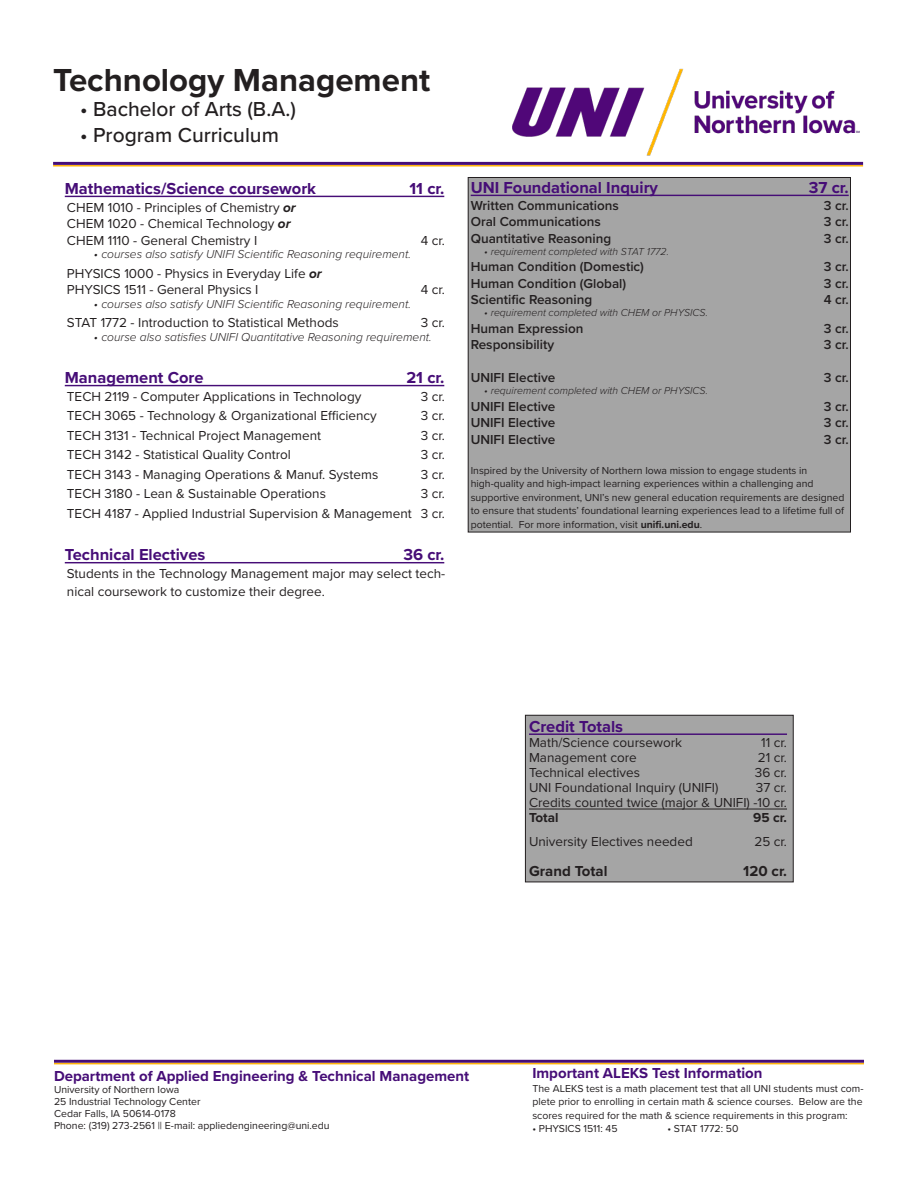
<style>
.page{position:relative;width:918px;height:1188px;background:#fff}
.page>*{position:absolute;margin:0;border:0;box-sizing:border-box;transform-origin:0 0}
.t1{font:700 33px "Proxima Nova";color:#231f20}
.t2{font:500 21px "Proxima Nova";color:#231f20}
.t3{font:700 16.5px "Proxima Nova";color:#460d77}
.t4{font:700 15px "Proxima Nova";color:#460d77}
.t5{font:700 15px "Proxima Nova";color:#231f20}
.t6{font:13.5px/18px "Proxima Nova";color:#231f20}
.t7{font:600 13.5px "Proxima Nova";color:#231f20}
.t8{font:700 13.5px "Proxima Nova";color:#231f20}
.t9{font:italic 300 12px "Proxima Nova";color:#231f20}
.t10{font:10.5px/13.5px "Proxima Nova";color:#231f20}
.t11{font:italic 300 10.5px "Proxima Nova";color:#231f20}
.s1{font-weight:700;font-style:italic}
.s2{font-weight:700}
</style>
<div class="page">
<hr style="left:53px;top:162px;width:810px;height:3px;background:#460d77">
<hr style="left:53px;top:165px;width:810px;height:2px;background:#ffb30a">
<hr style="left:65px;top:196px;width:379px;height:1px;background:#460d77">
<hr style="left:65px;top:385px;width:379px;height:1px;background:#460d77">
<hr style="left:65px;top:562px;width:379px;height:1px;background:#460d77">
<hr style="left:54px;top:1060px;width:810px;height:3px;background:#460d77">
<hr style="left:54px;top:1063px;width:810px;height:1px;background:#ffb30a">
<div style="left:468px;top:177px;width:382px;height:355px;background:#a5a5a5"></div>
<hr style="left:471px;top:195px;width:378px;height:1px;background:#460d77">
<div style="left:468px;top:177px;width:383px;height:355px;border:1px solid #231f20"></div>
<div style="left:525px;top:715px;width:268px;height:167px;background:#a5a5a5"></div>
<hr style="left:529px;top:733px;width:258px;height:2px;background:#460d77">
<hr style="left:529px;top:809px;width:258px;height:1px;background:#231f20">
<div style="left:525px;top:715px;width:269px;height:167px;border:1px solid #231f20"></div>
<img style="left:512px;top:68px;width:348px;height:88px">
<p class="t1" style="left:53px;top:55px;width:379px">Technology Management</p>
<p class="t2" style="left:80px;top:94px;width:217px">• Bachelor of Arts (B.A.)</p>
<p class="t2" style="left:80px;top:119px;width:200px">• Program Curriculum</p>
<p class="t3" style="left:65px;top:176px;width:253px">Mathematics/Science coursework</p>
<p class="t3" style="left:410px;top:176px;width:36px">11 cr.</p>
<p class="t6" style="left:67px;top:197px;width:230px">CHEM 1010 - Principles of Chemistry <span class="s1">or</span></p>
<p class="t6" style="left:67px;top:214px;width:225px">CHEM 1020 - Chemical Technology <span class="s1">or</span></p>
<p class="t6" style="left:67px;top:230px;width:192px">CHEM 1110 - General Chemistry I</p>
<p class="t6" style="left:421px;top:230px;width:26px">4 cr.</p>
<p class="t9" style="left:94px;top:245px;width:319px">• courses also satisfy UNIFI Scientific Reasoning requirement.</p>
<p class="t6" style="left:67px;top:263px;width:256px">PHYSICS 1000 - Physics in Everyday Life <span class="s1">or</span></p>
<p class="t6" style="left:67px;top:280px;width:193px">PHYSICS 1511 - General Physics I</p>
<p class="t6" style="left:421px;top:280px;width:26px">4 cr.</p>
<p class="t9" style="left:94px;top:295px;width:319px">• courses also satisfy UNIFI Scientific Reasoning requirement.</p>
<p class="t6" style="left:67px;top:313px;width:273px">STAT 1772 - Introduction to Statistical Methods</p>
<p class="t6" style="left:421px;top:313px;width:26px">3 cr.</p>
<p class="t9" style="left:94px;top:328px;width:339px">• course also satisfies UNIFI Quantitative Reasoning requirement.</p>
<p class="t3" style="left:65px;top:365px;width:140px">Management Core</p>
<p class="t3" style="left:406px;top:365px;width:39px">21 cr.</p>
<p class="t6" style="left:67px;top:387px;width:296px">TECH 2119 - Computer Applications in Technology</p>
<p class="t6" style="left:421px;top:387px;width:26px">3 cr.</p>
<p class="t6" style="left:67px;top:406px;width:311px">TECH 3065 - Technology &amp; Organizational Efficiency</p>
<p class="t6" style="left:421px;top:406px;width:26px">3 cr.</p>
<p class="t6" style="left:67px;top:426px;width:256px">TECH 3131 - Technical Project Management</p>
<p class="t6" style="left:421px;top:426px;width:26px">3 cr.</p>
<p class="t6" style="left:67px;top:445px;width:226px">TECH 3142 - Statistical Quality Control</p>
<p class="t6" style="left:421px;top:445px;width:26px">3 cr.</p>
<p class="t6" style="left:67px;top:465px;width:313px">TECH 3143 - Managing Operations &amp; Manuf. Systems</p>
<p class="t6" style="left:421px;top:465px;width:26px">3 cr.</p>
<p class="t6" style="left:67px;top:484px;width:261px">TECH 3180 - Lean &amp; Sustainable Operations</p>
<p class="t6" style="left:421px;top:484px;width:26px">3 cr.</p>
<p class="t6" style="left:67px;top:504px;width:380px">TECH 4187 - Applied Industrial Supervision &amp; Management 3 cr.</p>
<p class="t3" style="left:65px;top:543px;width:142px">Technical Electives</p>
<p class="t3" style="left:403px;top:543px;width:42px">36 cr.</p>
<p class="t6" style="left:67px;top:564px;width:380px">Students in the Technology Management major may select tech&shy;nical coursework to customize their degree.</p>
<p class="t3" style="left:471px;top:175px;width:189px">UNI Foundational Inquiry</p>
<p class="t3" style="left:809px;top:175px;width:41px">37 cr.</p>
<p class="t7" style="left:471px;top:195px;width:150px">Written Communications</p>
<p class="t7" style="left:824px;top:195px;width:26px">3 cr.</p>
<p class="t7" style="left:471px;top:211px;width:132px">Oral Communications</p>
<p class="t7" style="left:824px;top:211px;width:26px">3 cr.</p>
<p class="t7" style="left:471px;top:228px;width:142px">Quantitative Reasoning</p>
<p class="t7" style="left:824px;top:228px;width:26px">3 cr.</p>
<p class="t11" style="left:484px;top:243px;width:186px">• requirement completed with STAT 1772.</p>
<p class="t7" style="left:471px;top:256px;width:175px">Human Condition (Domestic)</p>
<p class="t7" style="left:824px;top:256px;width:26px">3 cr.</p>
<p class="t7" style="left:471px;top:273px;width:157px">Human Condition (Global)</p>
<p class="t7" style="left:824px;top:273px;width:26px">3 cr.</p>
<p class="t7" style="left:471px;top:289px;width:123px">Scientific Reasoning</p>
<p class="t7" style="left:824px;top:289px;width:26px">4 cr.</p>
<p class="t11" style="left:484px;top:305px;width:225px">• requirement completed with CHEM or PHYSICS.</p>
<p class="t7" style="left:471px;top:318px;width:114px">Human Expression</p>
<p class="t7" style="left:824px;top:318px;width:26px">3 cr.</p>
<p class="t7" style="left:471px;top:334px;width:85px">Responsibility</p>
<p class="t7" style="left:824px;top:334px;width:26px">3 cr.</p>
<p class="t7" style="left:471px;top:367px;width:86px">UNIFI Elective</p>
<p class="t7" style="left:824px;top:367px;width:26px">3 cr.</p>
<p class="t11" style="left:484px;top:383px;width:225px">• requirement completed with CHEM or PHYSICS.</p>
<p class="t7" style="left:471px;top:396px;width:86px">UNIFI Elective</p>
<p class="t7" style="left:824px;top:396px;width:26px">3 cr.</p>
<p class="t7" style="left:471px;top:412px;width:86px">UNIFI Elective</p>
<p class="t7" style="left:824px;top:412px;width:26px">3 cr.</p>
<p class="t7" style="left:471px;top:429px;width:86px">UNIFI Elective</p>
<p class="t7" style="left:824px;top:429px;width:26px">3 cr.</p>
<p class="t10" style="left:471px;top:463px;width:375px">Inspired by the University of Northern Iowa mission to engage students in high-quality and high-impact learning experiences within a challenging and supportive environment, UNI’s new general education requirements are designed to ensure that students’ foundational learning experiences lead to a lifetime full of potential. For more information, visit <span class="s2">unifi.uni.edu</span>.</p>
<p class="t3" style="left:529px;top:714px;width:96px">Credit Totals</p>
<p class="t6" style="left:529px;top:733px;width:155px">Math/Science coursework</p>
<p class="t6" style="left:761px;top:733px;width:27px">11 cr.</p>
<p class="t6" style="left:529px;top:748px;width:109px">Management core</p>
<p class="t6" style="left:758px;top:748px;width:31px">21 cr.</p>
<p class="t6" style="left:529px;top:763px;width:113px">Technical electives</p>
<p class="t6" style="left:755px;top:763px;width:34px">36 cr.</p>
<p class="t6" style="left:529px;top:778px;width:191px">UNI Foundational Inquiry (UNIFI)</p>
<p class="t6" style="left:756px;top:778px;width:33px">37 cr.</p>
<p class="t6" style="left:529px;top:793px;width:259px">Credits counted twice (major &amp; UNIFI) -10 cr.</p>
<p class="t8" style="left:529px;top:807px;width:31px">Total</p>
<p class="t8" style="left:753px;top:807px;width:35px">95 cr.</p>
<p class="t6" style="left:529px;top:832px;width:165px">University Electives needed</p>
<p class="t6" style="left:755px;top:832px;width:34px">25 cr.</p>
<p class="t5" style="left:529px;top:860px;width:80px">Grand Total</p>
<p class="t5" style="left:743px;top:860px;width:45px">120 cr.</p>
<p class="t4" style="left:54px;top:1065px;width:417px">Department of Applied Engineering &amp; Technical Management</p>
<p class="t10" style="left:54px;top:1082px;width:127px">University of Northern Iowa</p>
<p class="t10" style="left:54px;top:1094px;width:148px">25 Industrial Technology Center</p>
<p class="t10" style="left:54px;top:1106px;width:123px">Cedar Falls, IA 50614-0178</p>
<p class="t10" style="left:54px;top:1118px;width:277px">Phone: (319) 273-2561 || E-mail: appliedengineering@uni.edu</p>
<p class="t4" style="left:532px;top:1062px;width:232px">Important ALEKS Test Information</p>
<p class="t10" style="left:532px;top:1081px;width:333px;text-align:justify">The ALEKS test is a math placement test that all UNI students must com&shy;plete prior to enrolling in certain math &amp; science courses. Below are the scores required for the math &amp; science requirements in this program:</p>
<p class="t10" style="left:532px;top:1122px;width:87px">• PHYSICS 1511: 45</p>
<p class="t10" style="left:667px;top:1122px;width:73px">• STAT 1772: 50</p>
</div>
